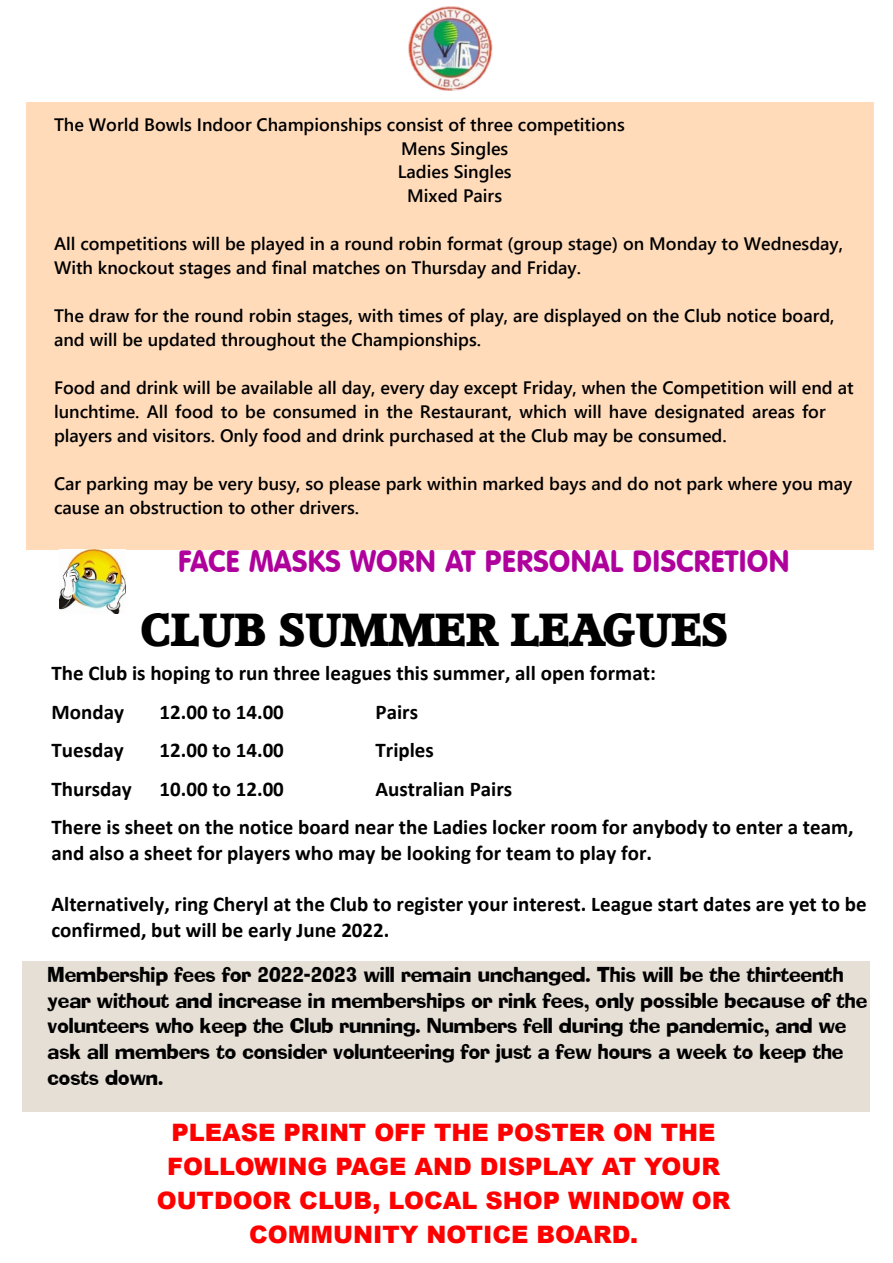
<style>
.page{position:relative;width:893px;height:1263px;background:#fff}
.page>*{position:absolute;margin:0;border:0;box-sizing:border-box;transform-origin:0 0}
.t1{font:45px "Accord Heavy SF Bold";color:#000}
.t2{font:30px "VAG Rounded BT";color:#af009c;scale:.95 1}
.t3{font:900 24px/33.9px "Arial";color:#f00;text-align:center}
.t4{font:700 21px/38.4px "Calibri";color:#000}
.t5{font:21px/25.7px "Adamsky SF";color:#000}
.t6{font:600 18px/24px "Segoe UI";color:#000}
</style>
<div class="page">
<div style="left:22px;top:961px;width:847px;height:150px;background:#e6dfd6"></div>
<div style="left:26px;top:102px;width:848px;height:447px;background:#ffdbba"></div>
<img style="left:408px;top:6px;width:84px;height:85px">
<img style="left:59px;top:549px;width:67px;height:64px">
<p class="t6" style="left:54px;top:114px;width:572px">The World Bowls Indoor Championships consist of three competitions</p>
<p class="t6" style="left:401px;top:138px;width:109px">Mens Singles</p>
<p class="t6" style="left:398px;top:162px;width:115px">Ladies Singles</p>
<p class="t6" style="left:407px;top:186px;width:96px">Mixed Pairs</p>
<p class="t6" style="left:54px;top:234px;width:791px">All competitions will be played in a round robin format (group stage) on Monday to Wednesday,<br>With knockout stages and final matches on Thursday and Friday.</p>
<p class="t6" style="left:54px;top:306px;width:782px">The draw for the round robin stages, with times of play, are displayed on the Club notice board, and will be updated throughout the Championships.</p>
<p class="t6" style="left:54px;top:377px;width:801px">Food and drink will be available all day, every day except Friday, when the Competition will end at lunchtime. All food to be consumed in the Restaurant, which will have designated areas for players and visitors. Only food and drink purchased at the Club may be consumed.</p>
<p class="t6" style="left:54px;top:473px;width:800px">Car parking may be very busy, so please park within marked bays and do not park where you may cause an obstruction to other drivers.</p>
<h2 class="t2" style="left:178px;top:550px;width:646px">FACE MASKS WORN AT PERSONAL DISCRETION</h2>
<h1 class="t1" style="left:140px;top:608px;width:590px">CLUB SUMMER LEAGUES</h1>
<p class="t4" style="left:52px;top:656px;width:606px">The Club is hoping to run three leagues this summer, all open format:<br>Monday</p>
<p class="t4" style="left:160px;top:694px;width:126px">12.00 to 14.00</p>
<p class="t4" style="left:375px;top:694px;width:44px">Pairs</p>
<p class="t4" style="left:52px;top:733px;width:74px">Tuesday</p>
<p class="t4" style="left:160px;top:733px;width:126px">12.00 to 14.00</p>
<p class="t4" style="left:375px;top:733px;width:60px">Triples</p>
<p class="t4" style="left:52px;top:771px;width:82px">Thursday</p>
<p class="t4" style="left:160px;top:771px;width:126px">10.00 to 12.00</p>
<p class="t4" style="left:52px;top:771px;width:804px;text-indent:324px">Australian Pairs<br>There is sheet on the notice board near the Ladies locker room for anybody to enter a team,</p>
<p class="t4" style="left:52px;top:835px;width:602px">and also a sheet for players who may be looking for team to play for.</p>
<p class="t4" style="left:52px;top:893px;width:817px;line-height:25.7px">Alternatively, ring Cheryl at the Club to register your interest. League start dates are yet to be confirmed, but will be early June 2022.</p>
<p class="t5" style="left:48px;top:962px;width:821px">Membership fees for 2022-2023 will remain unchanged. This will be the thirteenth year without and increase in memberships or rink fees, only possible because of the volunteers who keep the Club running. Numbers fell during the pandemic, and we ask all members to consider volunteering for just a few hours a week to keep the costs down.</p>
<h3 class="t3" style="left:157px;top:1118px;width:575px">PLEASE PRINT OFF THE POSTER ON THE<br>FOLLOWING PAGE AND DISPLAY AT YOUR<br>OUTDOOR CLUB, LOCAL SHOP WINDOW OR<br>COMMUNITY NOTICE BOARD.</h3>
</div>
